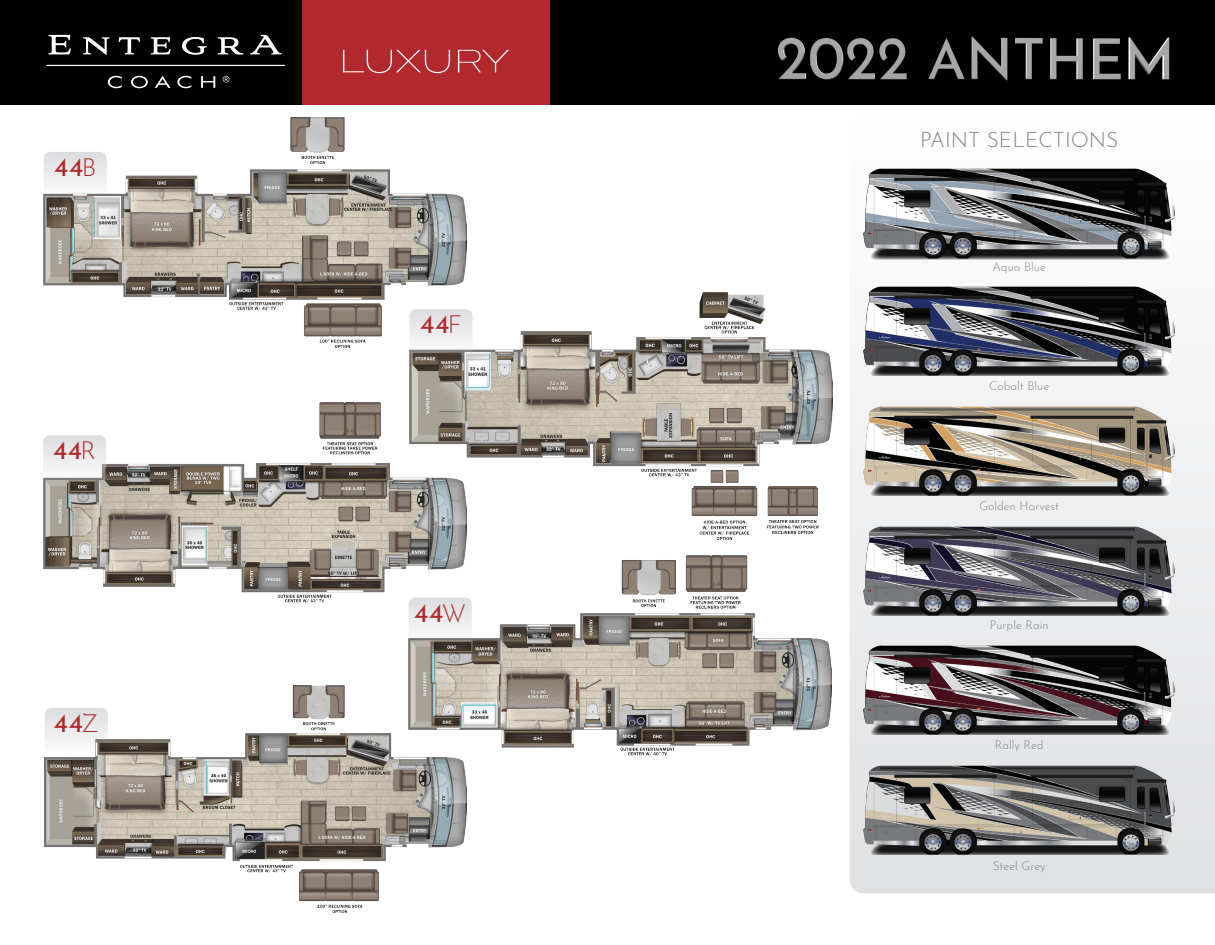
<style>
.page{position:relative;width:1215px;height:945px;background:#fff}
.page>*{position:absolute;margin:0;border:0;box-sizing:border-box;transform-origin:0 0}
.t1{font:26.7px "Josefin Sans";letter-spacing:.02em;color:#b1282d}
.t2{font:300 21px "Josefin Sans";color:#808285}
.t3{font:300 12px "Josefin Sans";color:#808285}
.s1{font-weight:300;font-size:24.6px}
</style>
<div class="page">
<img style="left:45px;top:685px;width:421px;height:227px">
<img style="left:408px;top:556px;width:423px;height:200px">
<img style="left:43px;top:402px;width:423px;height:201px">
<svg style="left:43px;top:435px;width:63px;height:48px;fill:#e8e9ea"></svg>
<img style="left:44px;top:118px;width:422px;height:229px">
<img style="left:409px;top:292px;width:424px;height:248px">
<svg style="left:409px;top:309px;width:64px;height:48px;fill:#e8e9ea"></svg>
<svg style="left:850px;top:168px;width:365px;height:725px;fill:#ededee"></svg>
<img style="left:864px;top:169px;width:311px;height:90px">
<img style="left:864px;top:286px;width:311px;height:90px">
<img style="left:864px;top:406px;width:311px;height:90px">
<img style="left:864px;top:526px;width:311px;height:90px">
<img style="left:864px;top:645px;width:311px;height:90px">
<img style="left:864px;top:765px;width:311px;height:90px">
<div style="left:0;top:0;width:1215px;height:104px;background:#000001"></div>
<img style="left:777px;top:36px;width:393px;height:45px">
<div style="left:302px;top:0;width:248px;height:104px;background:#b1282d"></div>
<hr style="left:46px;top:65px;width:239px;height:1px;background:#fff">
<svg style="left:48px;top:35px;width:23px;height:19px"></svg>
<svg style="left:83px;top:37px;width:27px;height:18px"></svg>
<svg style="left:119px;top:37px;width:21px;height:18px"></svg>
<svg style="left:151px;top:37px;width:20px;height:17px"></svg>
<svg style="left:182px;top:37px;width:25px;height:18px"></svg>
<svg style="left:218px;top:37px;width:25px;height:18px"></svg>
<svg style="left:250px;top:35px;width:32px;height:19px"></svg>
<svg style="left:108px;top:76px;width:14px;height:12px"></svg>
<svg style="left:131px;top:76px;width:17px;height:12px"></svg>
<svg style="left:155px;top:76px;width:15px;height:12px"></svg>
<svg style="left:177px;top:76px;width:14px;height:12px"></svg>
<svg style="left:201px;top:76px;width:14px;height:12px"></svg>
<svg style="left:223px;top:76px;width:6px;height:7px"></svg>
<svg style="left:343px;top:50px;width:107px;height:23px"></svg>
<svg style="left:458px;top:50px;width:51px;height:22px"></svg>
<h1 class="t1" style="left:54px;top:144px;width:44px">44<span class="s1">B</span></h1>
<h1 class="t1" style="left:53px;top:428px;width:45px">44<span class="s1">R</span></h1>
<h1 class="t1" style="left:54px;top:700px;width:46px">44<span class="s1">Z</span></h1>
<h1 class="t1" style="left:420px;top:302px;width:43px">44<span class="s1">F</span></h1>
<h1 class="t1" style="left:414px;top:590px;width:53px">44<span class="s1">W</span></h1>
<h2 class="t2" style="left:920px;top:123px;width:200px">PAINT SELECTIONS</h2>
<p class="t3" style="left:993px;top:258px;width:55px">Aqua Blue</p>
<p class="t3" style="left:989px;top:377px;width:61px">Cobalt Blue</p>
<p class="t3" style="left:979px;top:496px;width:81px">Golden Harvest</p>
<p class="t3" style="left:990px;top:615px;width:60px">Purple Rain</p>
<p class="t3" style="left:995px;top:736px;width:50px">Rally Red</p>
<p class="t3" style="left:993px;top:857px;width:55px">Steel Grey</p>
</div>
